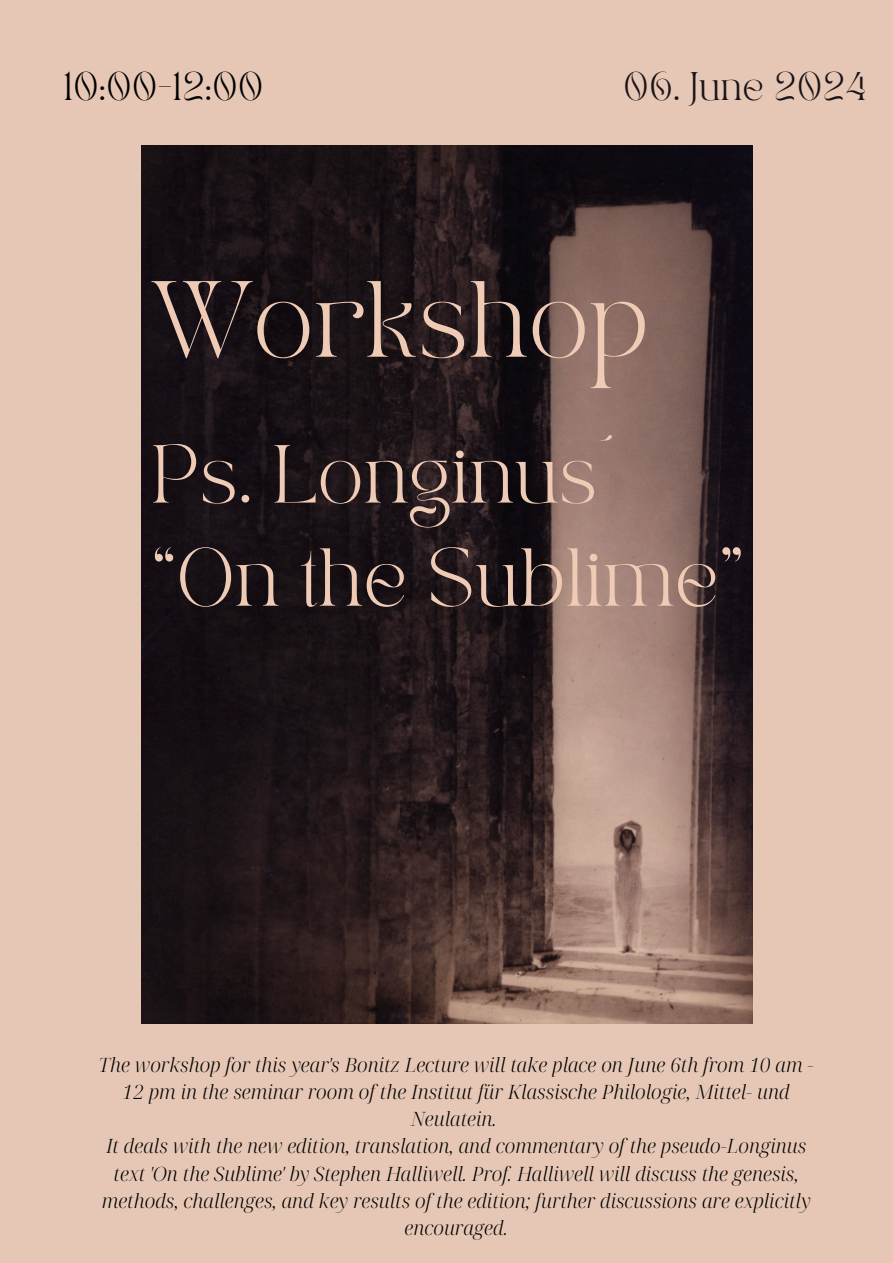
<style>
.page{position:relative;width:893px;height:1263px;background:#e6c7b5}
.page>*{position:absolute;margin:0;border:0;box-sizing:border-box;transform-origin:0 0}
.t1{font:75.6px "TAN PEARL Regular";color:#efcbb5}
.t2{font:57.38px "TAN PEARL Regular";color:#efcbb5}
.t3{font:27.9px "TAN PEARL Regular";color:#000}
.t4{font:27.9px "TAN PEARL Regular";color:#1a1318}
.t5{font:italic 300 19.73px/27.3px "Noto Serif Display";color:#000;text-align:center}
</style>
<div class="page">
<img style="left:141px;top:146px;width:611px;height:878px">
<h1 class="t3" style="left:64px;top:71px;width:201px">10:00-12:00</h1>
<h2 class="t4" style="left:623px;top:71px;width:244px">06. June 2024</h2>
<h2 class="t1" style="left:151px;top:280px;width:499px">Workshop</h2>
<p class="t2" style="left:151px;top:444px;width:465px">Ps. Longinus´</p>
<p class="t2" style="left:151px;top:547px;width:594px">“On the Sublime”</p>
<h3 class="t5" style="left:99px;top:1050px;width:716px">The workshop for this year's Bonitz Lecture will take place on June 6th from 10 am -<br>12 pm in the seminar room of the Institut für Klassische Philologie, Mittel- und<br>Neulatein.</h3>
<p class="t5" style="left:102px;top:1132px;width:710px">It deals with the new edition, translation, and commentary of the pseudo-Longinus text 'On the Sublime' by Stephen Halliwell. Prof. Halliwell will discuss the genesis, methods, challenges, and key results of the edition; further discussions are explicitly encouraged.</p>
</div>
